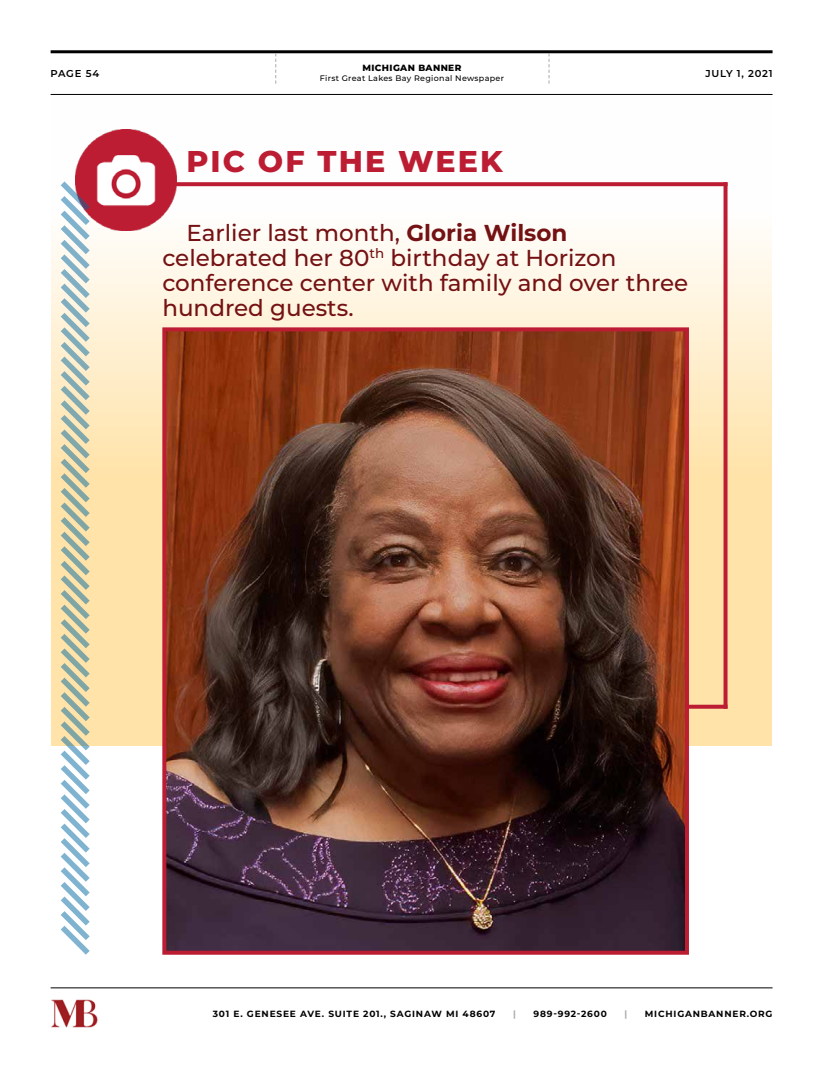
<style>
.page{position:relative;width:820px;height:1078px;background:#fff}
.page>*{position:absolute;margin:0;border:0;box-sizing:border-box;transform-origin:0 0}
.t1{font:800 30px "Montserrat";letter-spacing:.07em;color:#bc1d33}
.t2{font:500 23px/25px "Montserrat";color:#741113}
.t3{font:600 10px "Montserrat";letter-spacing:.075em;color:#000101}
.t4{font:700 9px "Montserrat";letter-spacing:.09em;color:#000}
.t5{font:800 9px "Montserrat";letter-spacing:.04em;color:#000101}
.t6{font:700 9px "Montserrat";color:#aaaaab}
.t7{font:500 8px "Montserrat";letter-spacing:.04em;color:#000101}
.s1{font-weight:700}
</style>
<div class="page">
<hr style="left:51px;top:50px;width:721px;height:3px;background:#000">
<hr style="left:51px;top:94px;width:721px;height:1px;background:#000">
<svg style="left:548px;top:53px;width:1px;height:31px"></svg>
<svg style="left:275px;top:53px;width:1px;height:31px"></svg>
<hr style="left:51px;top:987px;width:721px;height:1px;background:#000">
<img style="left:51px;top:999px;width:47px;height:29px">
<svg style="left:51px;top:168px;width:720px;height:577px"></svg>
<img style="left:75px;top:129px;width:101px;height:101px">
<svg style="left:166px;top:182px;width:557px;height:4px;background:#bf273c"></svg>
<svg style="left:723px;top:182px;width:4px;height:522px;background:#c43745"></svg>
<svg style="left:55px;top:176px;width:40px;height:779px"></svg>
<svg style="left:688px;top:704px;width:39px;height:4px"></svg>
<img style="left:167px;top:332px;width:516px;height:617px">
<div style="left:162px;top:327px;width:526px;height:627px;border:4px solid #bc1d33"></div>
<p class="t3" style="left:51px;top:66px;width:50px">PAGE 54</p>
<p class="t5" style="left:362px;top:62px;width:100px">MICHIGAN BANNER</p>
<p class="t7" style="left:320px;top:73px;width:186px">First Great Lakes Bay Regional Newspaper</p>
<p class="t3" style="left:705px;top:66px;width:69px">JULY 1, 2021</p>
<h1 class="t1" style="left:186px;top:139px;width:317px">PIC OF THE WEEK</h1>
<p class="t2" style="left:162px;top:219px;width:527px;text-indent:24px">Earlier last month, <span class="s1">Gloria Wilson </span>celebrated her 80<sup>th</sup> birthday at Horizon conference center with family and over three hundred guests.</p>
<p class="t4" style="left:213px;top:1006px;width:284px">301 E. GENESEE AVE. SUITE 201., SAGINAW MI 48607</p>
<p class="t6" style="left:513px;top:1006px;width:4px">|</p>
<p class="t4" style="left:533px;top:1006px;width:75px">989-992-2600</p>
<p class="t6" style="left:624px;top:1006px;width:4px">|</p>
<p class="t4" style="left:644px;top:1006px;width:129px">MICHIGANBANNER.ORG</p>
</div>
